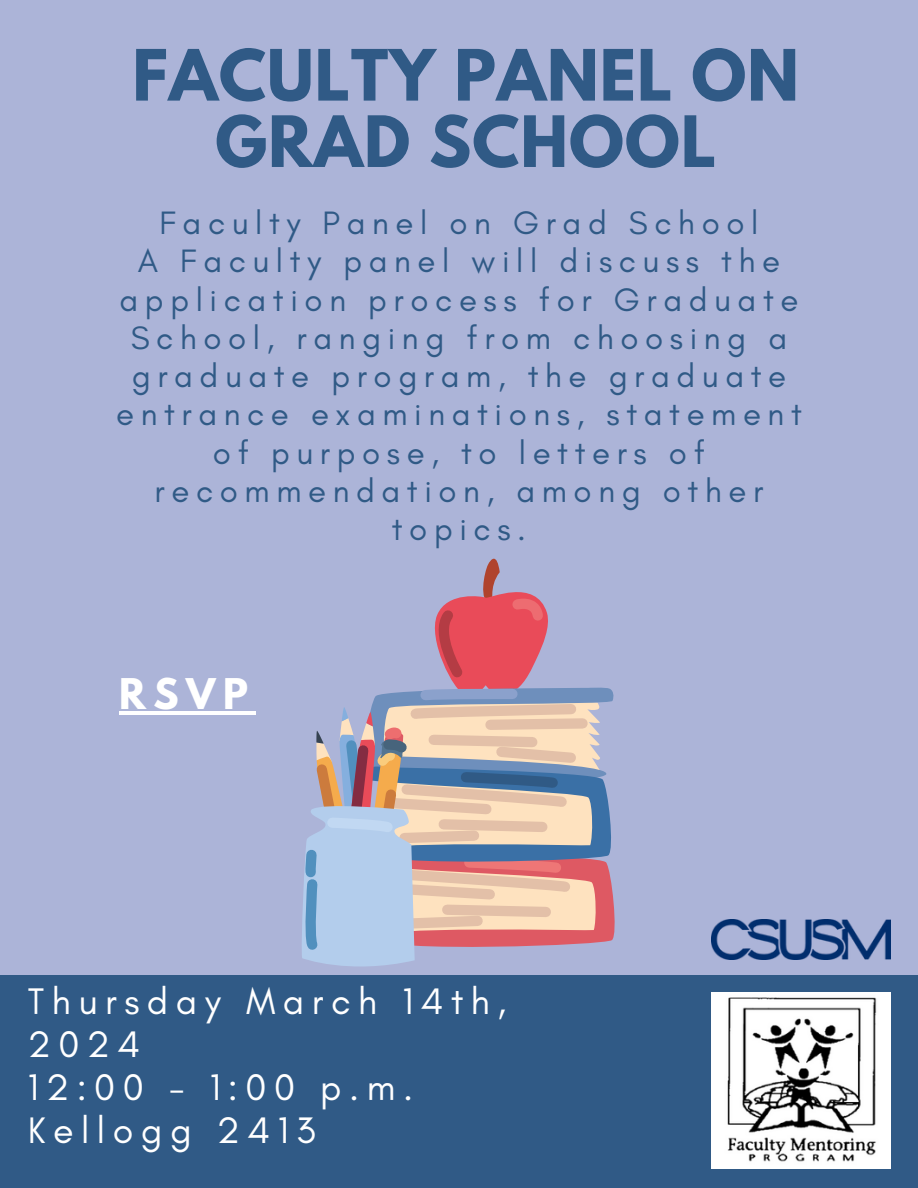
<style>
.page{position:relative;width:918px;height:1188px;background:#acb4d8}
.page>*{position:absolute;margin:0;border:0;box-sizing:border-box;transform-origin:0 0}
.t1{font:700 62.7px/66.3px "League Spartan";letter-spacing:.015em;color:#305a86;text-align:center}
.t2{font:37.65px/43px "Glacial Indifference";letter-spacing:.2em;color:#fff}
.t3{font:700 37.5px "League Spartan";color:#fff}
.t4{font:33px/38.2px "Glacial Indifference";letter-spacing:.2em;color:#305a86;text-align:center}
</style>
<div class="page">
<div style="left:0;top:975px;width:918px;height:213px;background:#305a86"></div>
<svg style="left:302px;top:558px;width:313px;height:409px"></svg>
<hr style="left:119px;top:712px;width:137px;height:3px;background:#fff">
<img style="left:711px;top:992px;width:179px;height:177px">
<img style="left:711px;top:919px;width:179px;height:41px">
<p class="t1" style="left:132px;top:50px;width:668px">FACULTY PANEL ON<br>GRAD SCHOOL</p>
<p class="t4" style="left:160px;top:203px;width:600px">Faculty Panel on Grad School</p>
<p class="t4" style="left:116px;top:242px;width:687px">A Faculty panel will discuss the application process for Graduate<br>School, ranging from choosing a graduate program, the graduate entrance examinations, statement of purpose, to letters of recommendation, among other topics.</p>
<p class="t3" style="left:119px;top:676px;width:130px">RSVP</p>
<p class="t2" style="left:28px;top:979px;width:480px">Thursday March 14th,<br>2024</p>
<p class="t2" style="left:28px;top:1065px;width:387px">12:00 - 1:00 p.m.</p>
<p class="t2" style="left:28px;top:1109px;width:289px">Kellogg 2413</p>
</div>
